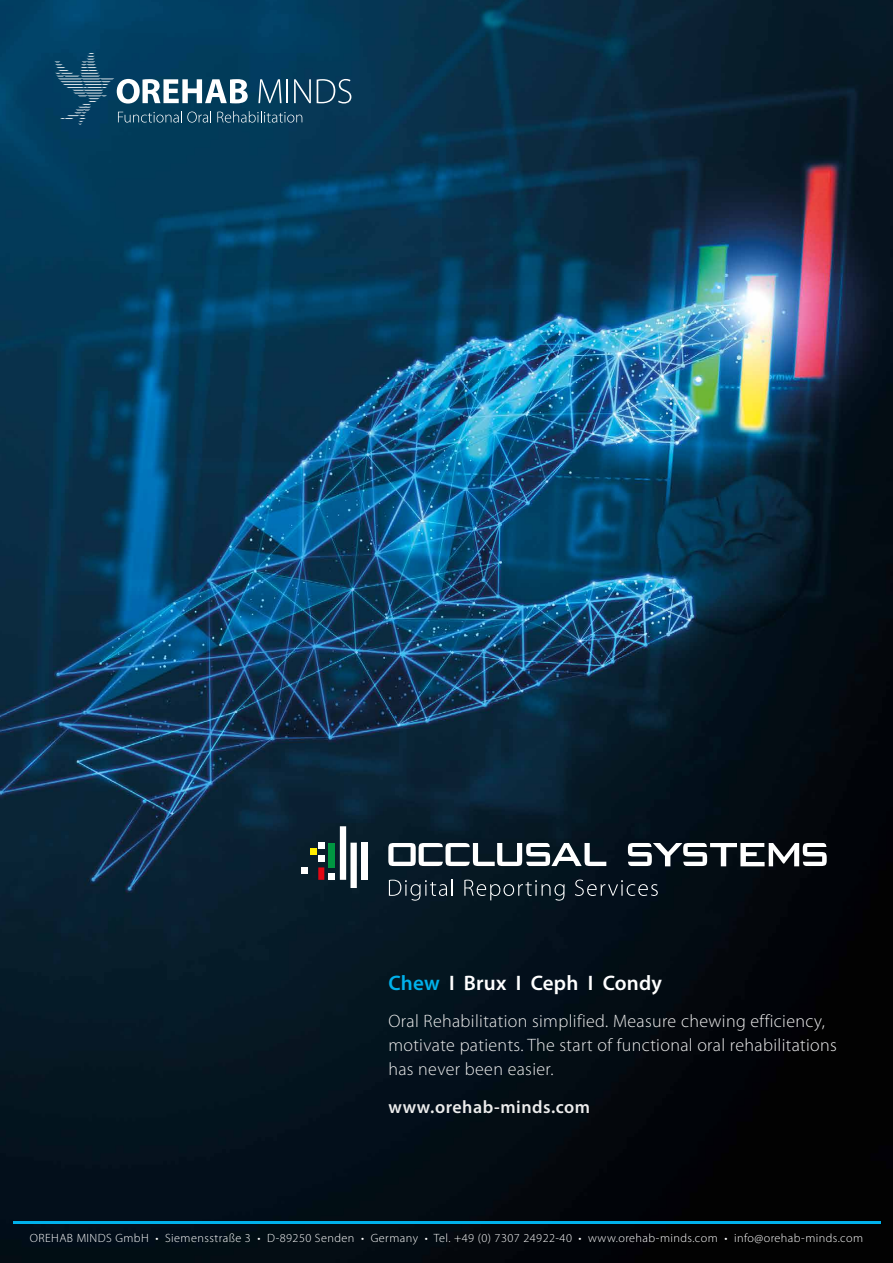
<style>
.page{position:relative;width:893px;height:1263px;background:#fff}
.page>*{position:absolute;margin:0;border:0;box-sizing:border-box;transform-origin:0 0}
.t1{font:600 21px "Myriad Pro";letter-spacing:.01em;color:#fff}
.t2{font:300 18px/24px "Myriad Pro";letter-spacing:.02em;color:#ededed}
.t3{font:600 18px "Myriad Pro";letter-spacing:.03em;color:#ededed}
.t4{font:300 12px "Myriad Pro";letter-spacing:.035em;color:#fff}
.s1{color:#00b1eb}
</style>
<div class="page">
<img style="left:0;top:0;width:893px;height:1263px">
<svg style="left:389px;top:879px;width:64px;height:22px"></svg>
<svg style="left:464px;top:880px;width:101px;height:21px;background:#26353e"></svg>
<svg style="left:575px;top:879px;width:83px;height:17px"></svg>
<div style="left:302px;top:867px;width:6px;height:7px;background:#fff"></div>
<div style="left:361px;top:843px;width:6px;height:37px;background:#fff"></div>
<svg style="left:310px;top:826px;width:47px;height:62px"></svg>
<svg style="left:388px;top:843px;width:218px;height:23px"></svg>
<svg style="left:628px;top:843px;width:199px;height:23px"></svg>
<hr style="left:13px;top:1222px;width:867px;height:2px;background:#00b1eb">
<svg style="left:317px;top:79px;width:34px;height:25px"></svg>
<svg style="left:54px;top:53px;width:257px;height:72px;background:#285a75"></svg>
<p class="t1" style="left:388px;top:969px;width:275px"><span class="s1">Chew</span> I Brux I Ceph I Condy</p>
<p class="t2" style="left:388px;top:1009px;width:450px">Oral Rehabilitation simplified. Measure chewing efficiency, motivate patients. The start of functional oral rehabilitations has never been easier.</p>
<p class="t3" style="left:388px;top:1095px;width:203px">www.orehab-minds.com</p>
<p class="t4" style="left:30px;top:1231px;width:835px">OREHAB MINDS GmbH • Siemensstraße 3 • D-89250 Senden • Germany • Tel. +49 (0) 7307 24922-40 • www.orehab-minds.com • info@orehab-minds.com</p>
</div>
